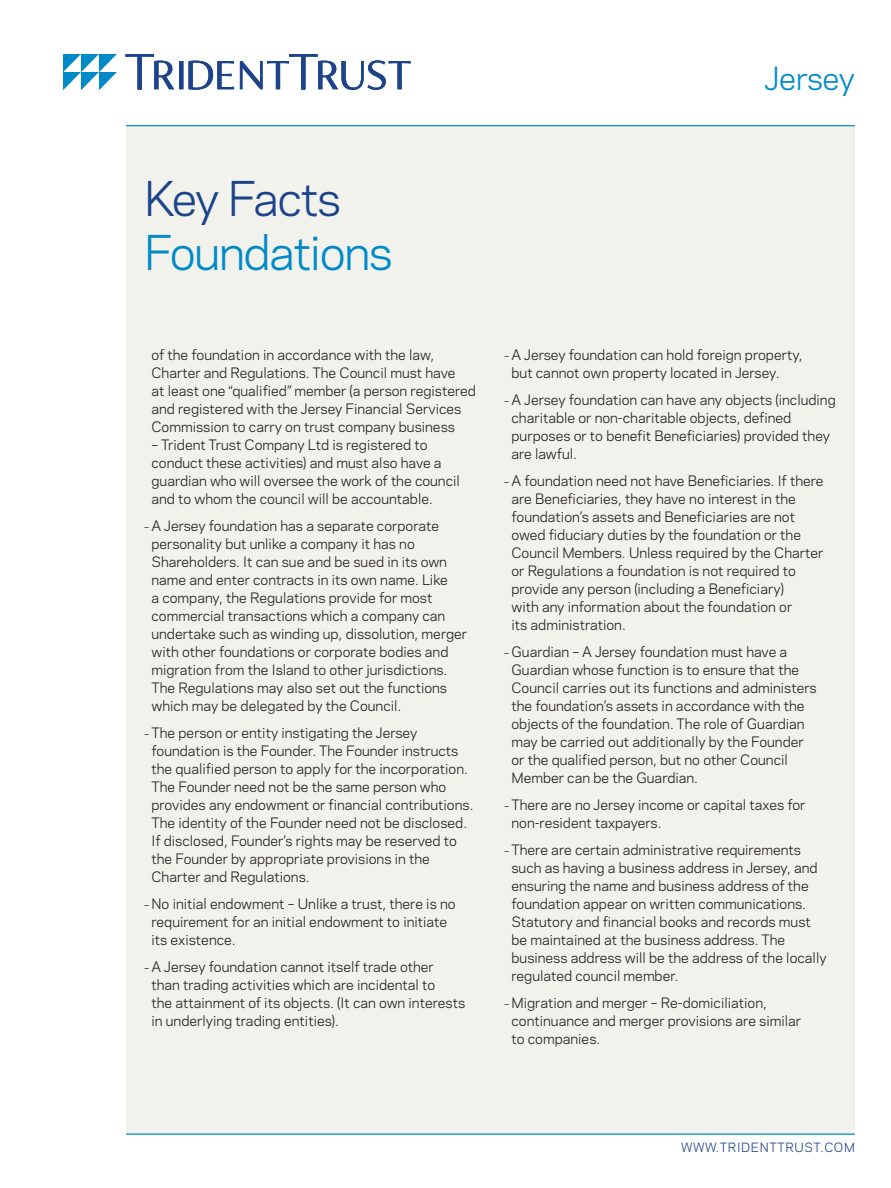
<style>
.page{position:relative;width:891px;height:1188px;background:#fff}
.page>*{position:absolute;margin:0;border:0;box-sizing:border-box;transform-origin:0 0}
.t1{font:45px "Polaris";letter-spacing:-.03em;color:#008ac8}
.t2{font:45px "Polaris";letter-spacing:-.04em;color:#1d448b}
.t3{font:30px "Polaris";letter-spacing:-.01em;color:#008ac8}
.t4{font:13.5px/18px "Polaris";color:#231f20}
.t5{font:12px "Polaris";letter-spacing:.05em;color:#1d448b}
.s1{font-size:10.5px}
</style>
<div class="page">
<div style="left:126px;top:126px;width:729px;height:1008px;background:#f2f2ed"></div>
<hr style="left:126px;top:126px;width:729px;height:1px;background:#008ac8">
<hr style="left:126px;top:1134px;width:729px;height:1px;background:#008ac8">
<svg style="left:126px;top:54px;width:285px;height:36px"></svg>
<svg style="left:63px;top:54px;width:54px;height:36px"></svg>
<h2 class="t3" style="left:764px;top:56px;width:92px">Jersey</h2>
<h1 class="t2" style="left:144px;top:165px;width:199px">Key Facts</h1>
<h1 class="t1" style="left:144px;top:219px;width:250px">Foundations</h1>
<p class="t4" style="left:152px;top:345px;width:326px">of the foundation in accordance with the law, Charter and Regulations. The Council must have<br>at least one “qualified” member (a person registered and registered with the Jersey Financial Services Commission to carry on trust company business</p>
<p class="t4" style="left:152px;top:435px;width:310px">– Trident Trust Company Ltd is registered to conduct these activities) and must also have a guardian who will oversee the work of the council and to whom the council will be accountable.</p>
<p class="t4" style="left:152px;top:516px;width:317px;text-indent:-8px"><span class="s1">–</span> A Jersey foundation has a separate corporate personality but unlike a company it has no Shareholders. It can sue and be sued in its own name and enter contracts in its own name. Like<br>a company, the Regulations provide for most commercial transactions which a company can undertake such as winding up, dissolution, merger with other foundations or corporate bodies and migration from the Island to other jurisdictions.<br>The Regulations may also set out the functions which may be delegated by the Council.</p>
<p class="t4" style="left:152px;top:723px;width:323px;text-indent:-8px"><span class="s1">–</span> The person or entity instigating the Jersey foundation is the Founder. The Founder instructs the qualified person to apply for the incorporation.<br>The Founder need not be the same person who provides any endowment or financial contributions.<br>The identity of the Founder need not be disclosed.<br>If disclosed, Founder’s rights may be reserved to the Founder by appropriate provisions in the Charter and Regulations.</p>
<p class="t4" style="left:152px;top:894px;width:306px;text-indent:-8px"><span class="s1">–</span> No initial endowment – Unlike a trust, there is no requirement for an initial endowment to initiate its existence.</p>
<p class="t4" style="left:152px;top:957px;width:315px;text-indent:-8px"><span class="s1">–</span> A Jersey foundation cannot itself trade other than trading activities which are incidental to<br>the attainment of its objects. (It can own interests in underlying trading entities).</p>
<p class="t4" style="left:512px;top:345px;width:293px;text-indent:-8px"><span class="s1">–</span> A Jersey foundation can hold foreign property, but cannot own property located in Jersey.</p>
<p class="t4" style="left:512px;top:390px;width:326px;text-indent:-8px"><span class="s1">–</span> A Jersey foundation can have any objects (including charitable or non-charitable objects, defined purposes or to benefit Beneficiaries) provided they are lawful.</p>
<p class="t4" style="left:512px;top:471px;width:314px;text-indent:-8px"><span class="s1">–</span> A foundation need not have Beneficiaries. If there are Beneficiaries, they have no interest in the foundation’s assets and Beneficiaries are not owed fiduciary duties by the foundation or the Council Members. Unless required by the Charter or Regulations a foundation is not required to provide any person (including a Beneficiary)<br>with any information about the foundation or<br>its administration.</p>
<p class="t4" style="left:512px;top:642px;width:307px;text-indent:-8px"><span class="s1">–</span> Guardian – A Jersey foundation must have a Guardian whose function is to ensure that the Council carries out its functions and administers the foundation’s assets in accordance with the objects of the foundation. The role of Guardian may be carried out additionally by the Founder or the qualified person, but no other Council Member can be the Guardian.</p>
<p class="t4" style="left:512px;top:795px;width:296px;text-indent:-8px"><span class="s1">–</span> There are no Jersey income or capital taxes for non-resident taxpayers.</p>
<p class="t4" style="left:512px;top:840px;width:317px;text-indent:-8px"><span class="s1">–</span> There are certain administrative requirements such as having a business address in Jersey, and ensuring the name and business address of the foundation appear on written communications.<br>Statutory and financial books and records must be maintained at the business address. The business address will be the address of the locally regulated council member.</p>
<p class="t4" style="left:512px;top:993px;width:291px;text-indent:-8px"><span class="s1">–</span> Migration and merger – Re-domiciliation, continuance and merger provisions are similar to companies.</p>
<p class="t5" style="left:681px;top:1138px;width:175px">WWW.TRIDENTTRUST.COM</p>
</div>
